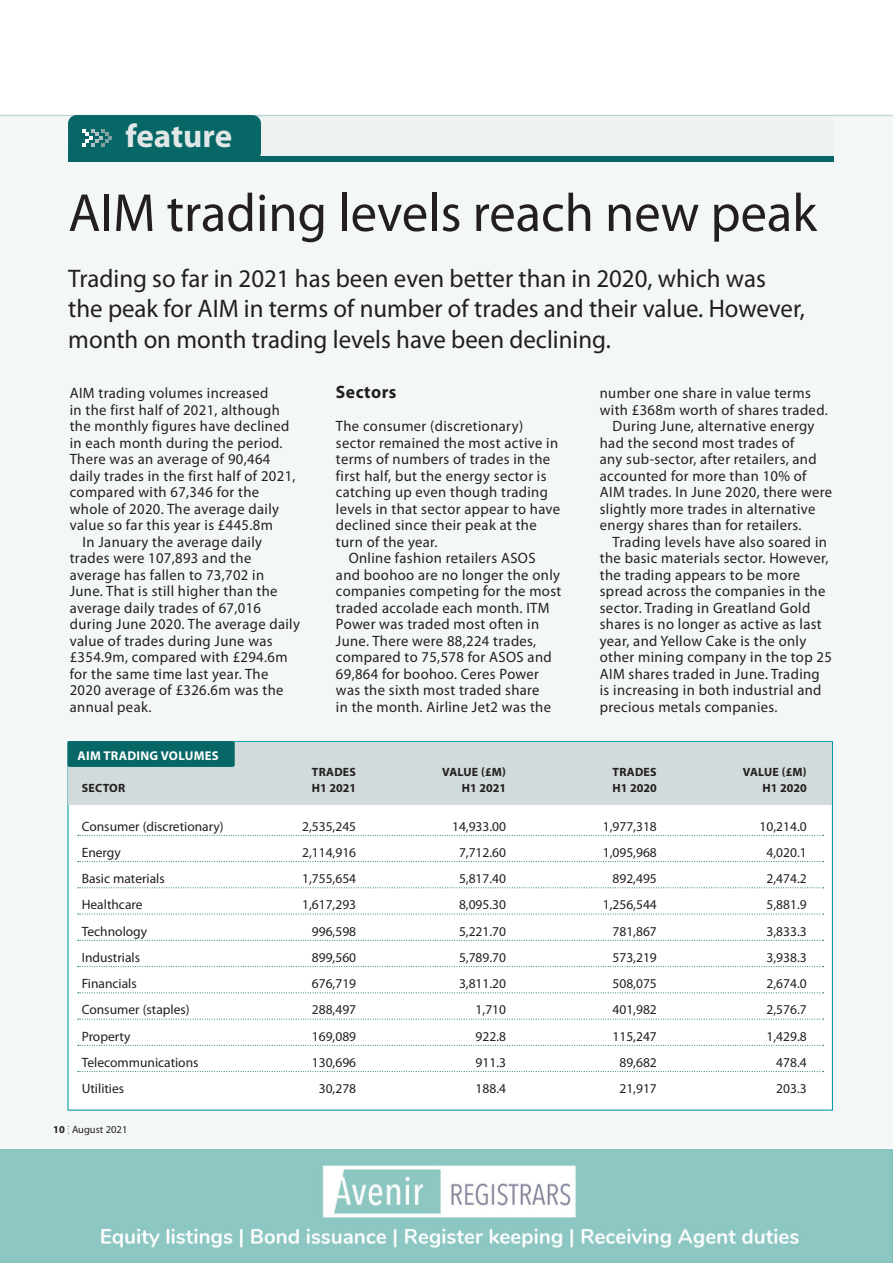
<style>
.page{position:relative;width:893px;height:1263px;background:#fff}
.page>*{position:absolute;margin:0;border:0;box-sizing:border-box;transform-origin:0 0}
.t1{font:54px "Myriad Pro";color:#231f20}
.t2{font:700 33px "Myriad Pro";letter-spacing:-.005em;color:#e1e7e7}
.t3{font:25.5px/30.6px "Myriad Pro";color:#231f20}
.t4{font:700 18px "Myriad Pro";letter-spacing:.025em;color:#231f20}
.t5{font:15px/16.5px "Myriad Pro";letter-spacing:.025em;color:#231f20}
.t6{font:13.5px "Myriad Pro";color:#231f20}
.t7{font:700 12.75px "Myriad Pro";letter-spacing:.02em;color:#fff}
.t8{font:700 12px/16.5px "Myriad Pro";letter-spacing:.01em;color:#231f20}
.t9{font:10.5px "Myriad Pro";color:#231f20}
.t10{font:700 10.5px "Myriad Pro";color:#231f20}
</style>
<div class="page">
<div style="left:0;top:115px;width:893px;height:1033px;background:#f4f7f7"></div>
<div style="left:154px;top:115px;width:679px;height:43px;background:#ecf1f1"></div>
<div style="left:68px;top:115px;width:193px;height:46px;background:#066766;border-radius:9px"></div>
<div style="left:68px;top:156px;width:765px;height:6px;background:#066766"></div>
<svg style="left:82px;top:129px;width:30px;height:17px"></svg>
<div style="left:68px;top:152px;width:6px;height:10px;background:#066766"></div>
<hr style="left:0;top:115px;width:893px;height:1px;background:#066766">
<svg style="left:0;top:1149px;width:892px;height:114px;background:#99ccc9"></svg>
<svg style="left:892px;top:1149px;width:1px;height:114px"></svg>
<div style="left:68px;top:741px;width:765px;height:370px;background:#fff;border:1px solid #00969e"></div>
<div style="left:69px;top:742px;width:763px;height:62px;background:#d2dbdc"></div>
<div style="left:68px;top:741px;width:167px;height:26px;background:#066766;border-radius:2px"></div>
<svg style="left:78px;top:835px;width:745px;height:1px"></svg>
<svg style="left:78px;top:861px;width:745px;height:1px"></svg>
<svg style="left:78px;top:887px;width:745px;height:1px"></svg>
<svg style="left:78px;top:914px;width:745px;height:1px"></svg>
<svg style="left:78px;top:940px;width:745px;height:1px"></svg>
<svg style="left:78px;top:966px;width:745px;height:1px"></svg>
<svg style="left:78px;top:992px;width:745px;height:1px"></svg>
<svg style="left:78px;top:1019px;width:745px;height:1px"></svg>
<svg style="left:78px;top:1045px;width:745px;height:1px"></svg>
<svg style="left:78px;top:1071px;width:745px;height:1px"></svg>
<p class="t2" style="left:126px;top:115px;width:108px">feature</p>
<p class="t1" style="left:68px;top:180px;width:750px">AIM trading levels reach new peak</p>
<h3 class="t3" style="left:68px;top:262px;width:738px">Trading so far in 2021 has been even better than in 2020, which was the peak for AIM in terms of number of trades and their value. However, month on month trading levels have been declining.</h3>
<p class="t5" style="left:600px;top:385px;width:229px">number one share in value terms with £368m worth of shares traded.</p>
<p class="t5" style="left:600px;top:418px;width:234px;text-indent:13px">During June, alternative energy had the second most trades of<br>any sub-sector, after retailers, and accounted for more than 10% of AIM trades. In June 2020, there were slightly more trades in alternative energy shares than for retailers.</p>
<p class="t5" style="left:600px;top:533px;width:234px;text-indent:13px">Trading levels have also soared in the basic materials sector. However, the trading appears to be more spread across the companies in the sector. Trading in Greatland Gold shares is no longer as active as last year, and Yellow Cake is the only other mining company in the top 25<br>AIM shares traded in June. Trading is increasing in both industrial and precious metals companies.</p>
<p class="t4" style="left:336px;top:380px;width:62px">Sectors</p>
<p class="t5" style="left:336px;top:418px;width:226px">The consumer (discretionary) sector remained the most active in terms of numbers of trades in the first half, but the energy sector is catching up even though trading levels in that sector appear to have declined since their peak at the turn of the year.</p>
<p class="t5" style="left:336px;top:550px;width:227px;text-indent:13px">Online fashion retailers ASOS and boohoo are no longer the only companies competing for the most traded accolade each month. ITM<br>Power was traded most often in<br>June. There were 88,224 trades, compared to 75,578 for ASOS and<br>69,864 for boohoo. Ceres Power was the sixth most traded share<br>in the month. Airline Jet2 was the</p>
<p class="t5" style="left:70px;top:385px;width:227px">AIM trading volumes increased<br>in the first half of 2021, although the monthly figures have declined in each month during the period.<br>There was an average of 90,464 daily trades in the first half of 2021, compared with 67,346 for the whole of 2020. The average daily value so far this year is £445.8m</p>
<p class="t5" style="left:70px;top:533px;width:232px;text-indent:13px">In January the average daily trades were 107,893 and the average has fallen to 73,702 in<br>June. That is still higher than the average daily trades of 67,016 during June 2020. The average daily value of trades during June was £354.9m, compared with £294.6m for the same time last year. The<br>2020 average of £326.6m was the annual peak.</p>
<p class="t7" style="left:78px;top:747px;width:143px">AIM TRADING VOLUMES</p>
<p class="t8" style="left:82px;top:779px;width:45px">SECTOR</p>
<p class="t6" style="left:82px;top:818px;width:143px">Consumer (discretionary)</p>
<p class="t6" style="left:82px;top:844px;width:41px">Energy</p>
<p class="t6" style="left:82px;top:870px;width:85px">Basic materials</p>
<p class="t6" style="left:82px;top:896px;width:62px">Healthcare</p>
<p class="t6" style="left:82px;top:923px;width:67px">Technology</p>
<p class="t6" style="left:82px;top:949px;width:60px">Industrials</p>
<p class="t6" style="left:82px;top:975px;width:57px">Financials</p>
<p class="t6" style="left:82px;top:1001px;width:109px">Consumer (staples)</p>
<p class="t6" style="left:82px;top:1028px;width:50px">Property</p>
<p class="t6" style="left:82px;top:1054px;width:118px">Telecommunications</p>
<p class="t6" style="left:82px;top:1080px;width:44px">Utilities</p>
<p class="t10" style="left:53px;top:1123px;width:13px">10</p>
<p class="t9" style="left:72px;top:1123px;width:57px">August 2021</p>
<p class="t8" style="left:312px;top:763px;width:46px">TRADES<br>H1 2021</p>
<p class="t6" style="left:302px;top:818px;width:56px">2,535,245</p>
<p class="t6" style="left:302px;top:844px;width:56px">2,114,916</p>
<p class="t6" style="left:302px;top:870px;width:56px">1,755,654</p>
<p class="t6" style="left:302px;top:896px;width:56px">1,617,293</p>
<p class="t6" style="left:312px;top:923px;width:46px">996,598</p>
<p class="t6" style="left:312px;top:949px;width:46px">899,560</p>
<p class="t6" style="left:312px;top:975px;width:46px">676,719</p>
<p class="t6" style="left:312px;top:1001px;width:46px">288,497</p>
<p class="t6" style="left:312px;top:1028px;width:46px">169,089</p>
<p class="t6" style="left:312px;top:1054px;width:46px">130,696</p>
<p class="t6" style="left:319px;top:1080px;width:39px">30,278</p>
<p class="t8" style="left:442px;top:763px;width:66px;text-align:right">VALUE (£M)<br>H1 2021</p>
<p class="t6" style="left:452px;top:818px;width:56px">14,933.00</p>
<p class="t6" style="left:459px;top:844px;width:49px">7,712.60</p>
<p class="t6" style="left:459px;top:870px;width:49px">5,817.40</p>
<p class="t6" style="left:459px;top:896px;width:49px">8,095.30</p>
<p class="t6" style="left:459px;top:923px;width:49px">5,221.70</p>
<p class="t6" style="left:459px;top:949px;width:49px">5,789.70</p>
<p class="t6" style="left:459px;top:975px;width:49px">3,811.20</p>
<p class="t6" style="left:476px;top:1001px;width:32px">1,710</p>
<p class="t6" style="left:476px;top:1028px;width:32px">922.8</p>
<p class="t6" style="left:476px;top:1054px;width:32px">911.3</p>
<p class="t6" style="left:476px;top:1080px;width:32px">188.4</p>
<p class="t8" style="left:612px;top:763px;width:46px">TRADES<br>H1 2020</p>
<p class="t6" style="left:603px;top:818px;width:56px">1,977,318</p>
<p class="t6" style="left:603px;top:844px;width:56px">1,095,968</p>
<p class="t6" style="left:612px;top:870px;width:46px">892,495</p>
<p class="t6" style="left:603px;top:896px;width:56px">1,256,544</p>
<p class="t6" style="left:612px;top:923px;width:46px">781,867</p>
<p class="t6" style="left:612px;top:949px;width:46px">573,219</p>
<p class="t6" style="left:612px;top:975px;width:46px">508,075</p>
<p class="t6" style="left:612px;top:1001px;width:46px">401,982</p>
<p class="t6" style="left:612px;top:1028px;width:46px">115,247</p>
<p class="t6" style="left:619px;top:1054px;width:39px">89,682</p>
<p class="t6" style="left:619px;top:1080px;width:39px">21,917</p>
<p class="t8" style="left:743px;top:763px;width:66px;text-align:right">VALUE (£M)<br>H1 2020</p>
<p class="t6" style="left:760px;top:818px;width:49px">10,214.0</p>
<p class="t6" style="left:767px;top:844px;width:42px">4,020.1</p>
<p class="t6" style="left:767px;top:870px;width:42px">2,474.2</p>
<p class="t6" style="left:767px;top:896px;width:42px">5,881.9</p>
<p class="t6" style="left:767px;top:923px;width:42px">3,833.3</p>
<p class="t6" style="left:767px;top:949px;width:42px">3,938.3</p>
<p class="t6" style="left:767px;top:975px;width:42px">2,674.0</p>
<p class="t6" style="left:767px;top:1001px;width:42px">2,576.7</p>
<p class="t6" style="left:767px;top:1028px;width:42px">1,429.8</p>
<p class="t6" style="left:776px;top:1054px;width:32px">478.4</p>
<p class="t6" style="left:776px;top:1080px;width:32px">203.3</p>
</div>
